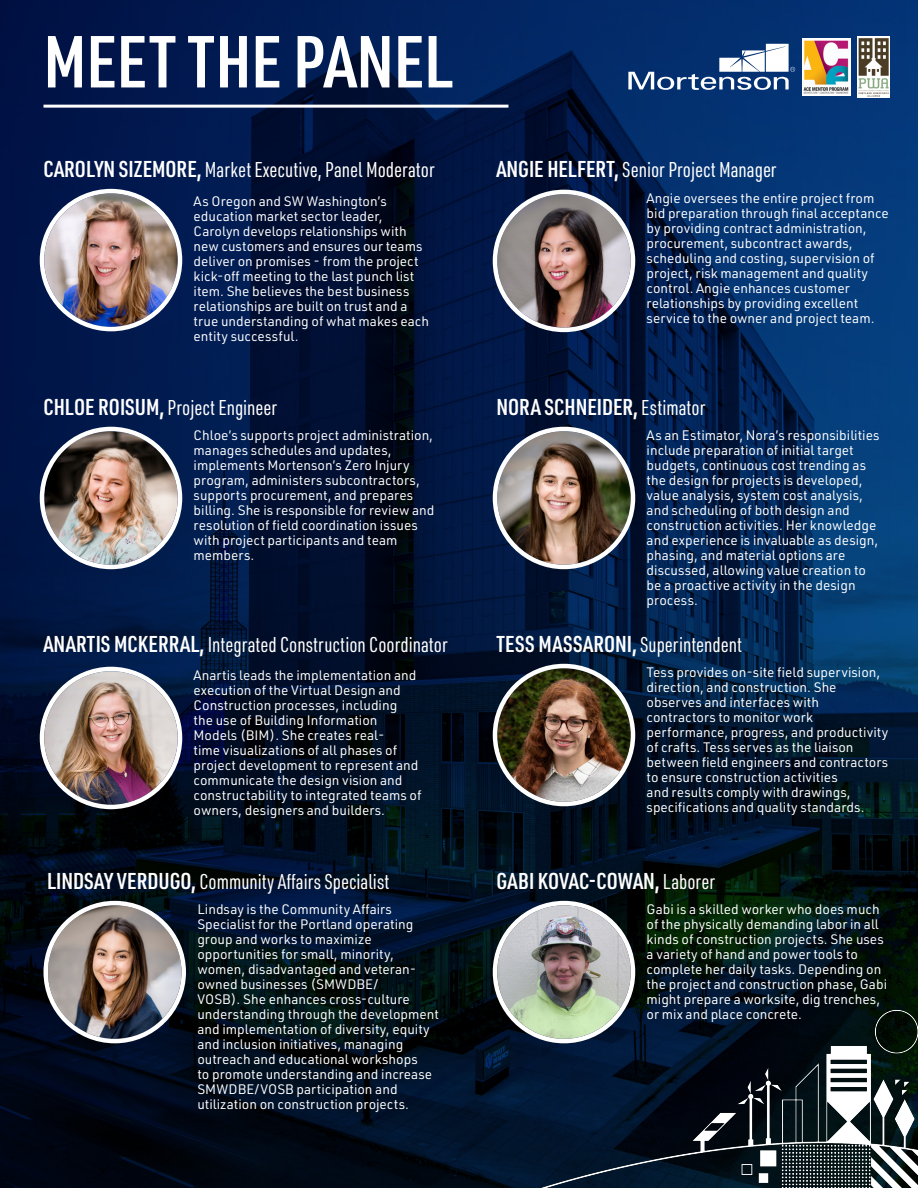
<style>
.page{position:relative;width:918px;height:1188px;background:#fff}
.page>*{position:absolute;margin:0;border:0;box-sizing:border-box;transform-origin:0 0}
.t1{font:600 72px "URWDIN Cond";color:#fff}
.t2{font:600 22.5px "URWDIN Cond";color:#fff}
.t3{font:21px "URWDIN Cond";color:#fff}
.bios{font:13.5px/15px "URWDIN";color:#fff}
.s1{font-weight:600;font-size:22.5px}
.s2{font-weight:400;font-size:21px}
</style>
<div class="page">
<img style="left:0;top:0;width:918px;height:1188px">
<img style="left:516px;top:991px;width:402px;height:197px">
<img style="left:44px;top:431px;width:134px;height:134px;border-radius:67px">
<div style="left:40px;top:427px;width:142px;height:142px;border:4px solid #fff;border-radius:50%"></div>
<img style="left:48px;top:905px;width:134px;height:134px;border-radius:67px">
<div style="left:44px;top:901px;width:142px;height:142px;border:4px solid #fff;border-radius:50%"></div>
<img style="left:44px;top:671px;width:134px;height:134px;border-radius:67px">
<div style="left:40px;top:667px;width:142px;height:142px;border:4px solid #fff;border-radius:50%"></div>
<img style="left:497px;top:194px;width:134px;height:134px;border-radius:67px">
<div style="left:493px;top:190px;width:142px;height:142px;border:4px solid #fff;border-radius:50%"></div>
<img style="left:497px;top:431px;width:134px;height:134px;border-radius:67px">
<div style="left:493px;top:427px;width:142px;height:142px;border:4px solid #fff;border-radius:50%"></div>
<img style="left:497px;top:668px;width:134px;height:134px;border-radius:67px">
<div style="left:493px;top:664px;width:142px;height:142px;border:4px solid #fff;border-radius:50%"></div>
<img style="left:44px;top:193px;width:134px;height:134px;border-radius:67px">
<div style="left:40px;top:189px;width:142px;height:142px;border:4px solid #fff;border-radius:50%"></div>
<img style="left:497px;top:905px;width:134px;height:134px;border-radius:67px">
<div style="left:493px;top:901px;width:142px;height:142px;border:4px solid #fff;border-radius:50%"></div>
<hr style="left:44px;top:105px;width:464px;height:3px;background:#fff">
<svg style="left:628px;top:44px;width:167px;height:46px"></svg>
<img style="left:802px;top:39px;width:48px;height:56px">
<img style="left:857px;top:36px;width:33px;height:62px">
<p class="t1" style="left:44px;top:13px;width:411px">MEET THE PANEL</p>
<p class="t3" style="left:44px;top:156px;width:393px"><span class="s1">CAROLYN SIZEMORE,</span> Market Executive, Panel Moderator</p>
<p class="bios" style="left:194px;top:193px;width:237px">As Oregon and SW Washington’s education market sector leader, Carolyn develops relationships with new customers and ensures our teams deliver on promises - from the project kick-off meeting to the last punch list item. She believes the best business relationships are built on trust and a true understanding of what makes each entity successful.</p>
<p class="t3" style="left:44px;top:394px;width:235px"><span class="s1">CHLOE ROISUM,</span> Project Engineer</p>
<p class="bios" style="left:194px;top:427px;width:242px">Chloe’s supports project administration, manages schedules and updates, implements Mortenson’s Zero Injury program, administers subcontractors, supports procurement, and prepares billing. She is responsible for review and resolution of field coordination issues with project participants and team members.</p>
<p class="t3" style="left:44px;top:631px;width:406px"><span class="s1">ANARTIS MCKERRAL,</span> Integrated Construction Coordinator</p>
<p class="bios" style="left:194px;top:667px;width:230px">Anartis leads the implementation and execution of the Virtual Design and Construction processes, including<br>the use of Building Information Models (BIM). She creates real-<br>time visualizations of all phases of project development to represent and communicate the design vision and constructability to integrated teams of owners, designers and builders.</p>
<p class="t3" style="left:47px;top:868px;width:344px"><span class="s1">LINDSAY VERDUGO,</span> Community Affairs Specialist</p>
<p class="bios" style="left:197px;top:902px;width:243px">Lindsay is the Community Affairs Specialist for the Portland operating group and works to maximize opportunities for small, minority, women, disadvantaged and veteran&shy;owned businesses (SMWDBE/<br>VOSB). She enhances cross-culture understanding through the development and implementation of diversity, equity and inclusion initiatives, managing outreach and educational workshops<br>to promote understanding and increase SMWDBE/VOSB participation and utilization on construction projects.</p>
<p class="t3" style="left:496px;top:156px;width:282px"><span class="s1">ANGIE HELFERT,</span> Senior Project Manager</p>
<p class="bios" style="left:647px;top:190px;width:244px">Angie oversees the entire project from bid preparation through final acceptance by providing contract administration, procurement, subcontract awards, scheduling and costing, supervision of project, risk management and quality control. Angie enhances customer relationships by providing excellent service to the owner and project team.</p>
<p class="t2" style="left:496px;top:392px;width:210px">NORA SCHNEIDER, <span class="s2">Estimator</span></p>
<p class="bios" style="left:647px;top:427px;width:235px">As an Estimator, Nora’s responsibilities include preparation of initial target budgets, continuous cost trending as the design for projects is developed, value analysis, system cost analysis, and scheduling of both design and construction activities. Her knowledge and experience is invaluable as design, phasing, and material options are discussed, allowing value creation to be a proactive activity in the design process.</p>
<p class="t2" style="left:496px;top:629px;width:247px">TESS MASSARONI, <span class="s2">Superintendent</span></p>
<p class="bios" style="left:647px;top:664px;width:243px">Tess provides on-site field supervision, direction, and construction. She observes and interfaces with contractors to monitor work performance, progress, and productivity of crafts. Tess serves as the liaison between field engineers and contractors to ensure construction activities<br>and results comply with drawings, specifications and quality standards.</p>
<p class="t2" style="left:496px;top:866px;width:220px">GABI KOVAC-COWAN, <span class="s2">Laborer</span></p>
<p class="bios" style="left:647px;top:902px;width:242px">Gabi is a skilled worker who does much of the physically demanding labor in all kinds of construction projects. She uses a variety of hand and power tools to complete her daily tasks. Depending on the project and construction phase, Gabi might prepare a worksite, dig trenches, or mix and place concrete.</p>
</div>
